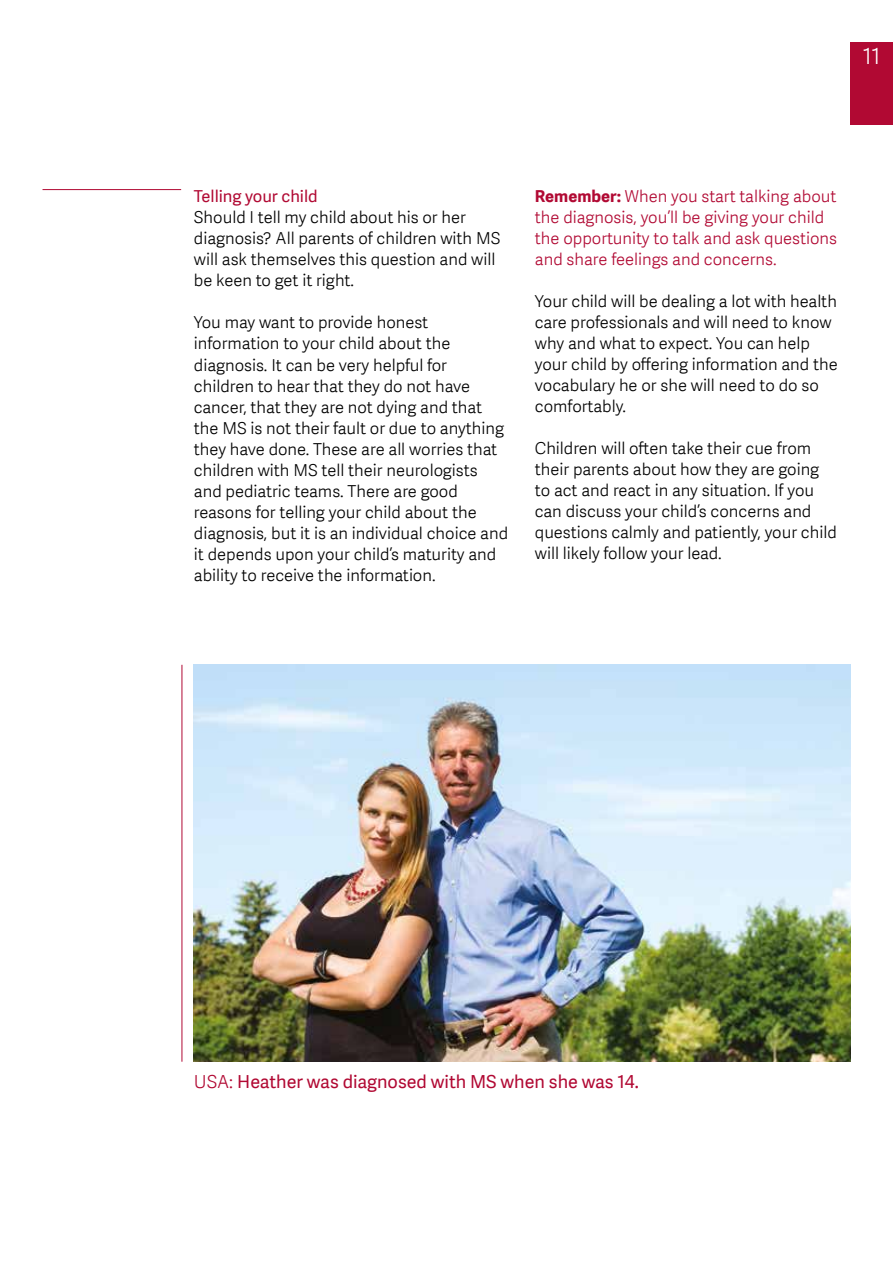
<style>
.page{position:relative;width:893px;height:1263px;background:#fff}
.page>*{position:absolute;margin:0;border:0;box-sizing:border-box;transform-origin:0 0}
.t1{font:22.5px "Adelle Sans Lt";color:#fff}
.t2{font:18px "Adelle Sans";color:#b10933}
.t3{font:16.5px/21px "Adelle Sans Lt";color:#000}
.t4{font:16.5px/21px "Adelle Sans Lt";color:#b10933}
.t5{font:16.5px "Adelle Sans";color:#b10933}
.s1{font-family:"Adelle Sans";font-weight:700}
.s2{font-family:"Adelle Sans Lt"}
</style>
<div class="page">
<div style="left:850px;top:43px;width:43px;height:82px;background:#b10933"></div>
<hr style="left:43px;top:189px;width:138px;height:1px;background:#b10933">
<img style="left:194px;top:665px;width:656px;height:397px">
<hr style="left:182px;top:665px;width:1px;height:397px;background:#b10933">
<h1 class="t1" style="left:863px;top:40px;width:19px">11</h1>
<p class="t5" style="left:194px;top:185px;width:125px">Telling your child</p>
<p class="t3" style="left:194px;top:207px;width:308px">Should I tell my child about his or her diagnosis? All parents of children with MS will ask themselves this question and will be keen to get it right.</p>
<p class="t3" style="left:194px;top:312px;width:316px">You may want to provide honest information to your child about the diagnosis. It can be very helpful for children to hear that they do not have cancer, that they are not dying and that the MS is not their fault or due to anything they have done. These are all worries that children with MS tell their neurologists and pediatric teams. There are good reasons for telling your child about the diagnosis, but it is an individual choice and it depends upon your child’s maturity and ability to receive the information.</p>
<p class="t4" style="left:535px;top:185px;width:304px"><span class="s1">Remember:</span> When you start talking about the diagnosis, you’ll be giving your child the opportunity to talk and ask questions and share feelings and concerns.</p>
<p class="t3" style="left:535px;top:290px;width:304px">Your child will be dealing a lot with health care professionals and will need to know why and what to expect. You can help your child by offering information and the vocabulary he or she will need to do so comfortably.</p>
<p class="t3" style="left:535px;top:437px;width:303px">Children will often take their cue from their parents about how they are going to act and react in any situation. If you can discuss your child’s concerns and questions calmly and patiently, your child will likely follow your lead.</p>
<p class="t2" style="left:194px;top:1069px;width:447px"><span class="s2">USA:</span> Heather was diagnosed with MS when she was 14.</p>
</div>
